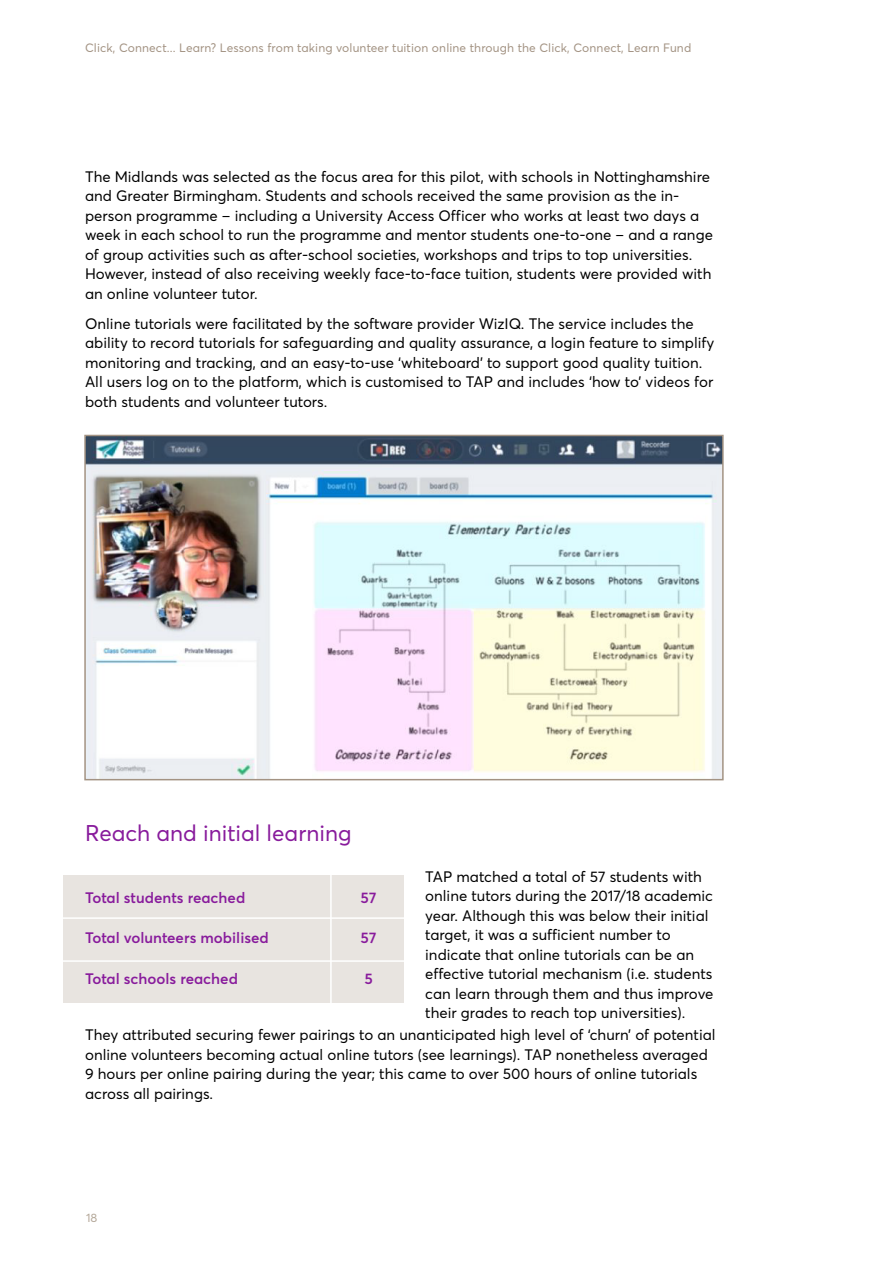
<style>
.page{position:relative;width:893px;height:1263px;background:#fff}
.page>*{position:absolute;margin:0;border:0;box-sizing:border-box;transform-origin:0 0}
.t1{font:22.5px "Averta";color:#881b9c}
.t2{font:15px/19.5px "Averta";color:#000}
.t3{font:600 15px "Averta";color:#881b9c}
.t4{font:12px "Averta";letter-spacing:.01em;color:#a39383}
.t5{font:12px "Averta";color:#b4a899}
</style>
<div class="page">
<img style="left:87px;top:438px;width:634px;height:339px">
<div style="left:84px;top:435px;width:640px;height:345px;border:2px solid #a39383"></div>
<div style="left:64px;top:875px;width:340px;height:128px;background:#e8e4e0"></div>
<hr style="left:330px;top:864px;width:2px;height:149px;background:#fff">
<hr style="left:60px;top:917px;width:350px;height:2px;background:#fff">
<hr style="left:60px;top:960px;width:350px;height:2px;background:#fff">
<p class="t4" style="left:85px;top:40px;width:608px">Click, Connect... Learn? Lessons from taking volunteer tuition online through the Click, Connect, Learn Fund</p>
<p class="t2" style="left:85px;top:167px;width:629px">The Midlands was selected as the focus area for this pilot, with schools in Nottinghamshire and Greater Birmingham. Students and schools received the same provision as the in&shy;person programme – including a University Access Officer who works at least two days a week in each school to run the programme and mentor students one-to-one – and a range of group activities such as after-school societies, workshops and trips to top universities.<br>However, instead of also receiving weekly face-to-face tuition, students were provided with an online volunteer tutor.</p>
<p class="t2" style="left:85px;top:314px;width:631px">Online tutorials were facilitated by the software provider WizIQ. The service includes the ability to record tutorials for safeguarding and quality assurance, a login feature to simplify monitoring and tracking, and an easy-to-use ‘whiteboard’ to support good quality tuition.<br>All users log on to the platform, which is customised to TAP and includes ‘how to’ videos for both students and volunteer tutors.</p>
<h1 class="t1" style="left:85px;top:819px;width:268px">Reach and initial learning</h1>
<p class="t2" style="left:425px;top:866px;width:290px">TAP matched a total of 57 students with online tutors during the 2017/18 academic year. Although this was below their initial target, it was a sufficient number to indicate that online tutorials can be an effective tutorial mechanism (i.e. students can learn through them and thus improve their grades to reach top universities).</p>
<p class="t2" style="left:85px;top:1025px;width:632px">They attributed securing fewer pairings to an unanticipated high level of ‘churn’ of potential online volunteers becoming actual online tutors (see learnings). TAP nonetheless averaged 9 hours per online pairing during the year; this came to over 500 hours of online tutorials across all pairings.</p>
<p class="t3" style="left:85px;top:888px;width:162px">Total students reached</p>
<p class="t3" style="left:361px;top:888px;width:17px">57</p>
<p class="t3" style="left:85px;top:929px;width:185px">Total volunteers mobilised</p>
<p class="t3" style="left:361px;top:929px;width:17px">57</p>
<p class="t3" style="left:85px;top:969px;width:154px">Total schools reached</p>
<p class="t3" style="left:364px;top:969px;width:10px">5</p>
<p class="t5" style="left:86px;top:1210px;width:13px">18</p>
</div>
